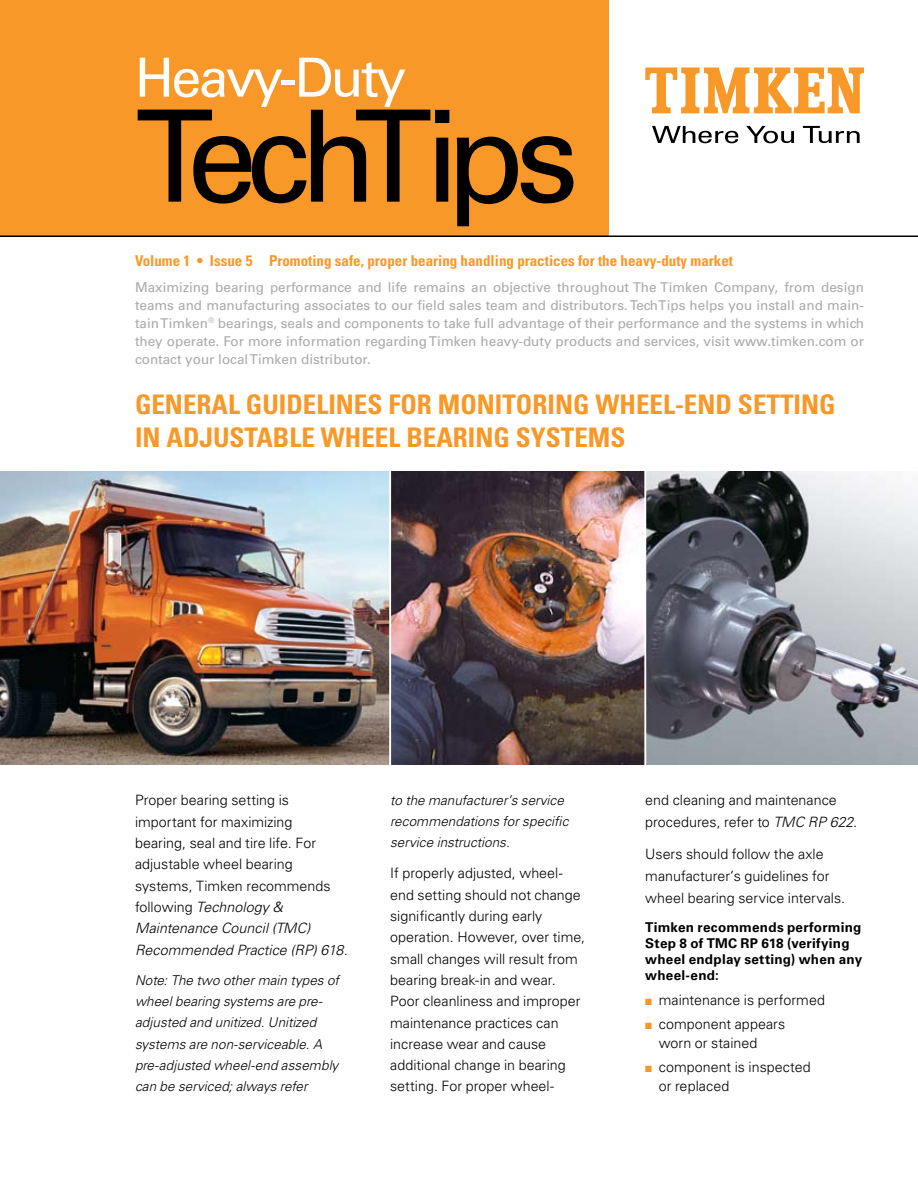
<style>
.page{position:relative;width:918px;height:1188px;background:#fff}
.page>*{position:absolute;margin:0;border:0;box-sizing:border-box;transform-origin:0 0}
.t1{font:127.5px "Univers LT Std";letter-spacing:-.09em;color:#000}
.t2{font:54px "Univers LT Std";letter-spacing:-.05em;color:#fff}
.t3{font:700 condensed 27px/33px "Univers LT Std";color:#f89828}
.t4{font:700 condensed 15px "Univers LT Std";color:#f89828}
.t5{font:300 14.25px/21.3px "Univers LT Std";color:#000}
.t6{font:13.5px/18px "Univers LT Std";color:#a7a9ac;text-align:justify}
.t7{font:italic 300 13.5px/21.3px "Univers LT Std";letter-spacing:.005em;color:#000}
.t8{font:700 13.5px/16px "Univers LT Std";letter-spacing:.02em;color:#000}
.s1{font-style:italic}
.s2{color:#f89828}
</style>
<div class="page">
<img style="left:0;top:471px;width:918px;height:294px">
<div style="left:0;top:0;width:609px;height:236px;background:#f89828"></div>
<svg style="left:652px;top:126px;width:86px;height:17px"></svg>
<svg style="left:746px;top:126px;width:48px;height:17px"></svg>
<svg style="left:803px;top:126px;width:57px;height:17px"></svg>
<svg style="left:645px;top:68px;width:219px;height:45px"></svg>
<hr style="left:0;top:236px;width:918px;height:1px;background:#000">
<hr style="left:389px;top:471px;width:2px;height:294px;background:#fff">
<hr style="left:644px;top:471px;width:2px;height:294px;background:#fff">
<h2 class="t2" style="left:135px;top:46px;width:273px">Heavy-Duty</h2>
<h1 class="t1" style="left:135px;top:81px;width:446px">TechTips</h1>
<p class="t4" style="left:135px;top:251px;width:600px">Volume 1 • Issue 5 Promoting safe, proper bearing handling practices for the heavy-duty market</p>
<p class="t6" style="left:135px;top:278px;width:731px">Maximizing bearing performance and life remains an objective throughout The Timken Company, from design teams and manufacturing associates to our field sales team and distributors. TechTips helps you install and main&shy;tain Timken<sup>®</sup> bearings, seals and components to take full advantage of their performance and the systems in which they operate. For more information regarding Timken heavy-duty products and services, visit www.timken.com or contact your local Timken distributor.</p>
<h3 class="t3" style="left:135px;top:388px;width:699px">General Guidelines for Monitoring Wheel-End Setting in Adjustable Wheel Bearing Systems</h3>
<p class="t5" style="left:135px;top:790px;width:214px">Proper bearing setting is important for maximizing<br>bearing, seal and tire life. For adjustable wheel bearing systems, Timken recommends following <span class="s1">Technology &amp;<br>Maintenance Council (TMC)<br>Recommended Practice (RP) 618.</span></p>
<p class="t7" style="left:135px;top:969px;width:206px">Note: The two other main types of wheel bearing systems are pre&shy;adjusted and unitized. Unitized systems are non-serviceable. A pre-adjusted wheel-end assembly can be serviced; always refer</p>
<p class="t7" style="left:390px;top:789px;width:180px">to the manufacturer’s service recommendations for specific service instructions.</p>
<p class="t5" style="left:390px;top:863px;width:197px">If properly adjusted, wheel&shy;end setting should not change significantly during early operation. However, over time, small changes will result from bearing break-in and wear.<br>Poor cleanliness and improper maintenance practices can increase wear and cause additional change in bearing setting. For proper wheel-</p>
<p class="t5" style="left:645px;top:789px;width:213px;line-height:21.9px">end cleaning and maintenance procedures, refer to <span class="s1">TMC RP 622.</span></p>
<p class="t5" style="left:645px;top:843px;width:201px;line-height:21.9px">Users should follow the axle manufacturer’s guidelines for wheel bearing service intervals.</p>
<p class="t8" style="left:645px;top:920px;width:218px">Timken recommends performing<br>Step 8 of TMC RP 618 (verifying wheel endplay setting) when any wheel-end:</p>
<p class="t5" style="left:645px;top:989px;width:181px"><span class="s2">■</span> maintenance is performed</p>
<p class="t5" style="left:659px;top:1015px;width:128px;line-height:19px;text-indent:-13px"><span class="s2">■</span> component appears worn or stained</p>
<p class="t5" style="left:659px;top:1058px;width:153px;line-height:19px;text-indent:-13px"><span class="s2">■</span> component is inspected or replaced</p>
</div>
